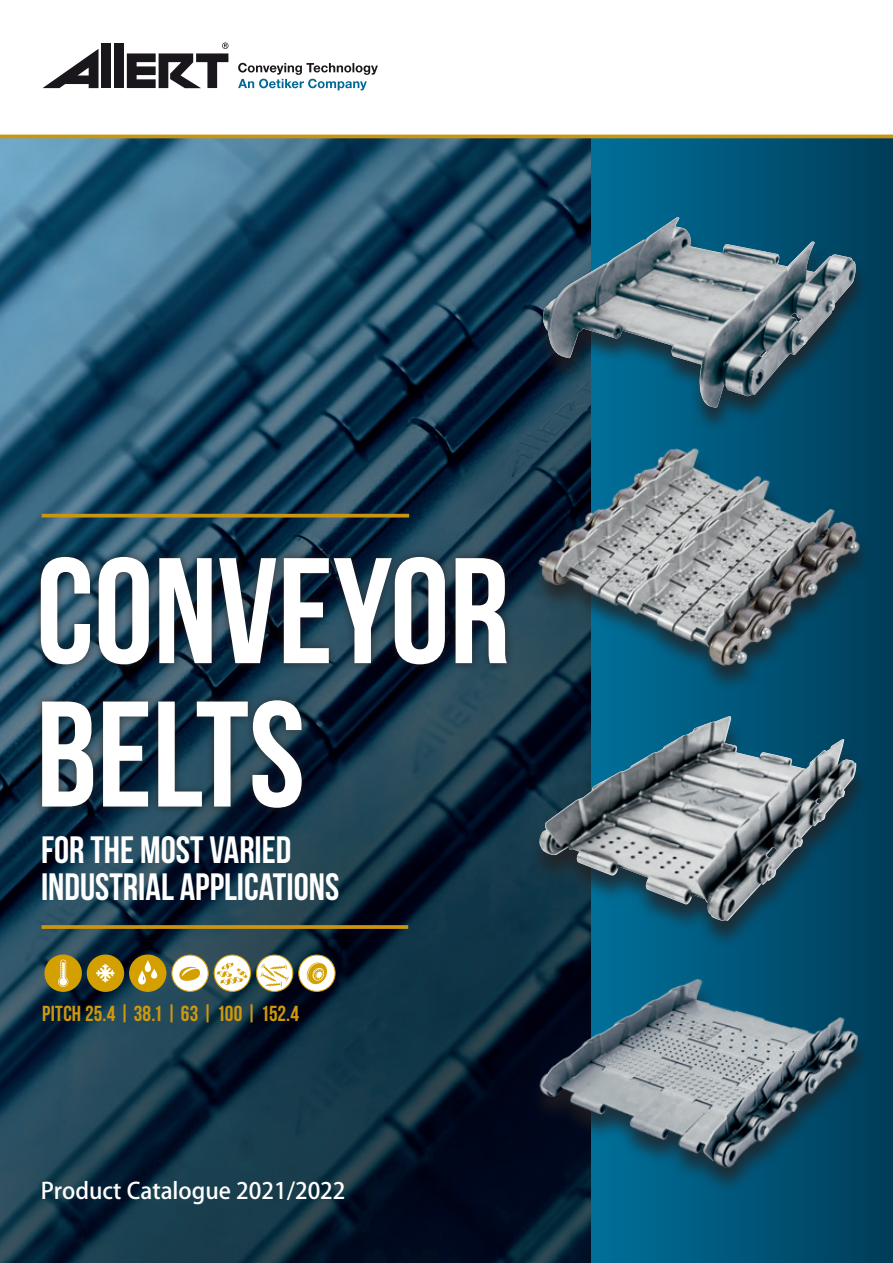
<style>
.page{position:relative;width:893px;height:1263px;background:#fff}
.page>*{position:absolute;margin:0;border:0;box-sizing:border-box;transform-origin:0 0}
.t1{font:700 150px "Bebas Neue";color:#fff}
.t2{font:700 38.1px "Bebas Neue";color:#fff}
.t3{font:500 22.5px "Koz Go Pro";color:#fff}
.t4{font:700 21.75px "Bebas Neue";letter-spacing:.01em;color:#d0990c}
</style>
<div class="page">
<img style="left:0;top:138px;width:592px;height:1125px">
<div style="left:592px;top:138px;width:301px;height:1125px;background:linear-gradient(to right,#00719b,#003c59)"></div>
<div style="left:533px;top:219px;width:337px;height:214px;background:#231f20;opacity:.75"></div>
<img style="left:543px;top:217px;width:313px;height:189px">
<img style="left:507px;top:949px;width:383px;height:255px">
<div style="left:528px;top:718px;width:343px;height:230px;background:#231f20;opacity:.75"></div>
<img style="left:539px;top:717px;width:317px;height:204px">
<div style="left:529px;top:450px;width:344px;height:241px;background:#003f5c"></div>
<img style="left:528px;top:406px;width:337px;height:286px">
<div style="left:101px;top:43px;width:10px;height:45px;background:#1a171c"></div>
<div style="left:114px;top:43px;width:10px;height:45px;background:#1a171c"></div>
<svg style="left:127px;top:43px;width:101px;height:45px"></svg>
<svg style="left:43px;top:49px;width:56px;height:39px"></svg>
<svg style="left:238px;top:63px;width:140px;height:27px"></svg>
<hr style="left:0;top:135px;width:893px;height:3px;background:#cb9512">
<hr style="left:42px;top:514px;width:367px;height:3px;background:#cb9512">
<svg style="left:42px;top:925px;width:366px;height:4px"></svg>
<div style="left:44px;top:954px;width:38px;height:38px;background:#d4a000;border-radius:50%"></div>
<svg style="left:58px;top:959px;width:10px;height:28px"></svg>
<div style="left:87px;top:954px;width:37px;height:38px;background:#d4a000;border-radius:50%"></div>
<svg style="left:96px;top:964px;width:18px;height:18px"></svg>
<div style="left:129px;top:954px;width:37px;height:38px;background:#d4a000;border-radius:50%"></div>
<svg style="left:151px;top:969px;width:6px;height:9px"></svg>
<svg style="left:138px;top:960px;width:13px;height:24px"></svg>
<svg style="left:171px;top:954px;width:165px;height:38px"></svg>
<div style="left:32px;top:548px;width:483px;height:268px;background:#231f20;opacity:.75"></div>
<p class="t1" style="left:36px;top:529px;width:475px">CONVEYOR</p>
<p class="t1" style="left:36px;top:672px;width:270px">BELTS</p>
<p class="t2" style="left:41px;top:829px;width:252px">FOR THE MOST VARIED</p>
<p class="t2" style="left:41px;top:866px;width:300px">INDUSTRIAL APPLICATIONS</p>
<p class="t4" style="left:42px;top:1001px;width:258px">PITCH 25.4 | 38.1 | 63 | 100 | 152.4</p>
<p class="t3" style="left:41px;top:1176px;width:306px">Product Catalogue 2021/2022</p>
</div>
